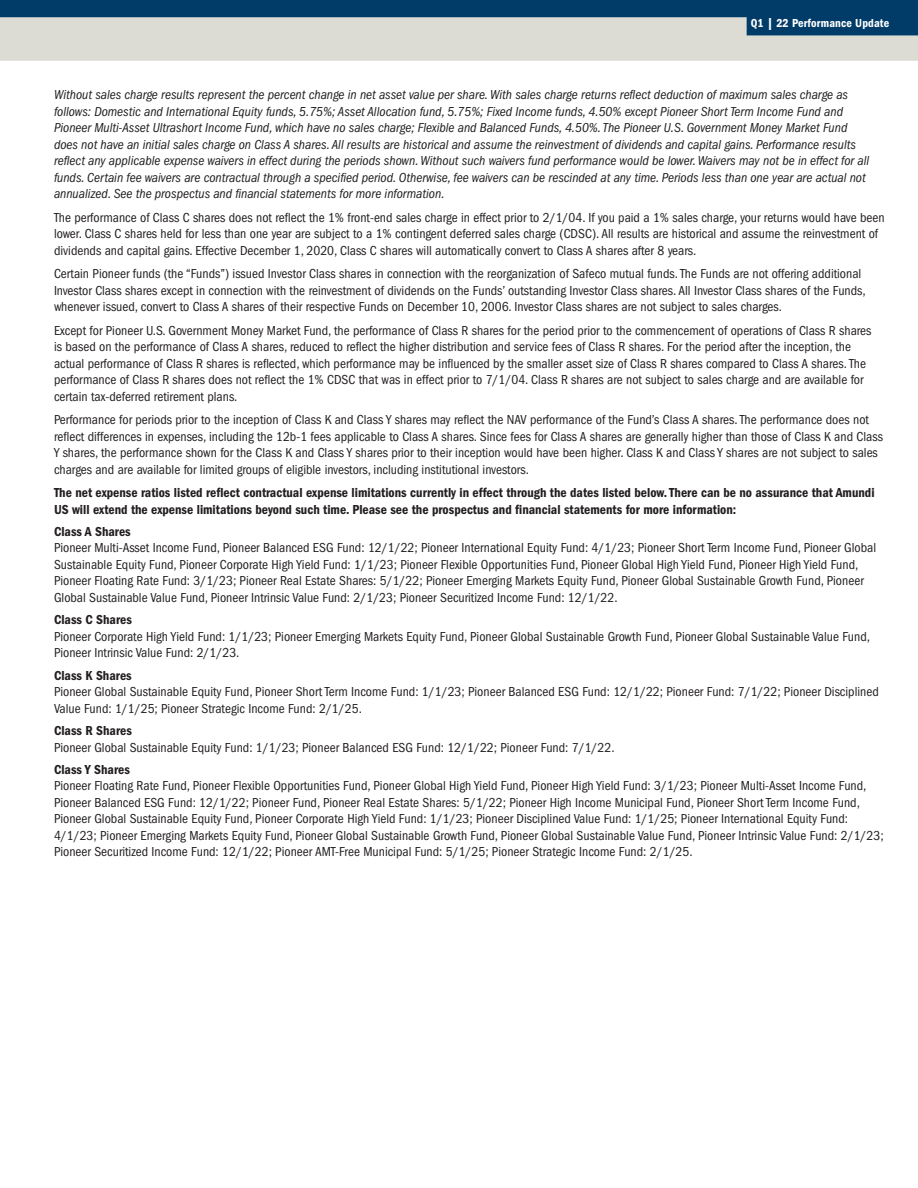
<style>
.page{position:relative;width:918px;height:1188px;background:#fff}
.page>*{position:absolute;margin:0;border:0;box-sizing:border-box;transform-origin:0 0}
.body_1{font:condensed 13.5px/16.5px "Franklin Gothic";color:#231f20}
.t1{font:italic condensed 13.5px/16.5px "Franklin Gothic";color:#231f20}
.head_1{font:600 condensed 13.5px/16.5px "Franklin Gothic";color:#231f20}
.t2{font:600 condensed 12px "Franklin Gothic";letter-spacing:.01em;color:#fff}
</style>
<div class="page">
<div style="left:0;top:0;width:918px;height:54px;background:#013c69"></div>
<svg style="left:0;top:17px;width:918px;height:44px;background:#cacecb"></svg>
<p class="t2" style="left:751px;top:16px;width:140px">Q1 | 22 Performance Update</p>
<p class="t1" style="left:54px;top:87px;width:817px">Without sales charge results represent the percent change in net asset value per share. With sales charge returns reflect deduction of maximum sales charge as follows: Domestic and International Equity funds, 5.75%; Asset Allocation fund, 5.75%; Fixed Income funds, 4.50% except Pioneer Short Term Income Fund and Pioneer Multi-Asset Ultrashort Income Fund, which have no sales charge; Flexible and Balanced Funds, 4.50%. The Pioneer U.S. Government Money Market Fund does not have an initial sales charge on Class A shares. All results are historical and assume the reinvestment of dividends and capital gains. Performance results reflect any applicable expense waivers in effect during the periods shown. Without such waivers fund performance would be lower. Waivers may not be in effect for all funds. Certain fee waivers are contractual through a specified period. Otherwise, fee waivers can be rescinded at any time. Periods less than one year are actual not annualized. See the prospectus and financial statements for more information.</p>
<p class="body_1" style="left:54px;top:209px;width:832px">The performance of Class C shares does not reflect the 1% front-end sales charge in effect prior to 2/1/04. If you paid a 1% sales charge, your returns would have been lower. Class C shares held for less than one year are subject to a 1% contingent deferred sales charge (CDSC). All results are historical and assume the reinvestment of dividends and capital gains. Effective December 1, 2020, Class C shares will automatically convert to Class A shares after 8 years.</p>
<p class="body_1" style="left:54px;top:266px;width:813px">Certain Pioneer funds (the “Funds”) issued Investor Class shares in connection with the reorganization of Safeco mutual funds. The Funds are not offering additional<br>Investor Class shares except in connection with the reinvestment of dividends on the Funds’ outstanding Investor Class shares. All Investor Class shares of the Funds, whenever issued, convert to Class A shares of their respective Funds on December 10, 2006. Investor Class shares are not subject to sales charges.</p>
<p class="body_1" style="left:54px;top:322px;width:819px">Except for Pioneer U.S. Government Money Market Fund, the performance of Class R shares for the period prior to the commencement of operations of Class R shares is based on the performance of Class A shares, reduced to reflect the higher distribution and service fees of Class R shares. For the period after the inception, the actual performance of Class R shares is reflected, which performance may be influenced by the smaller asset size of Class R shares compared to Class A shares. The performance of Class R shares does not reflect the 1% CDSC that was in effect prior to 7/1/04. Class R shares are not subject to sales charge and are available for certain tax-deferred retirement plans.</p>
<p class="body_1" style="left:54px;top:412px;width:830px">Performance for periods prior to the inception of Class K and Class Y shares may reflect the NAV performance of the Fund’s Class A shares. The performance does not reflect differences in expenses, including the 12b-1 fees applicable to Class A shares. Since fees for Class A shares are generally higher than those of Class K and Class Y shares, the performance shown for the Class K and Class Y shares prior to their inception would have been higher. Class K and Class Y shares are not subject to sales charges and are available for limited groups of eligible investors, including institutional investors.</p>
<p class="head_1" style="left:54px;top:485px;width:822px">The net expense ratios listed reflect contractual expense limitations currently in effect through the dates listed below. There can be no assurance that Amundi<br>US will extend the expense limitations beyond such time. Please see the prospectus and financial statements for more information:</p>
<p class="head_1" style="left:54px;top:523px;width:78px">Class A Shares</p>
<p class="body_1" style="left:54px;top:540px;width:824px">Pioneer Multi-Asset Income Fund, Pioneer Balanced ESG Fund: 12/1/22; Pioneer International Equity Fund: 4/1/23; Pioneer Short Term Income Fund, Pioneer Global Sustainable Equity Fund, Pioneer Corporate High Yield Fund: 1/1/23; Pioneer Flexible Opportunities Fund, Pioneer Global High Yield Fund, Pioneer High Yield Fund, Pioneer Floating Rate Fund: 3/1/23; Pioneer Real Estate Shares: 5/1/22; Pioneer Emerging Markets Equity Fund, Pioneer Global Sustainable Growth Fund, Pioneer Global Sustainable Value Fund, Pioneer Intrinsic Value Fund: 2/1/23; Pioneer Securitized Income Fund: 12/1/22.</p>
<p class="head_1" style="left:54px;top:612px;width:79px">Class C Shares</p>
<p class="body_1" style="left:54px;top:628px;width:818px">Pioneer Corporate High Yield Fund: 1/1/23; Pioneer Emerging Markets Equity Fund, Pioneer Global Sustainable Growth Fund, Pioneer Global Sustainable Value Fund,<br>Pioneer Intrinsic Value Fund: 2/1/23.</p>
<p class="head_1" style="left:54px;top:667px;width:79px">Class K Shares</p>
<p class="body_1" style="left:54px;top:684px;width:826px">Pioneer Global Sustainable Equity Fund, Pioneer Short Term Income Fund: 1/1/23; Pioneer Balanced ESG Fund: 12/1/22; Pioneer Fund: 7/1/22; Pioneer Disciplined<br>Value Fund: 1/1/25; Pioneer Strategic Income Fund: 2/1/25.</p>
<p class="head_1" style="left:54px;top:722px;width:79px">Class R Shares</p>
<p class="body_1" style="left:54px;top:739px;width:562px">Pioneer Global Sustainable Equity Fund: 1/1/23; Pioneer Balanced ESG Fund: 12/1/22; Pioneer Fund: 7/1/22.</p>
<p class="head_1" style="left:54px;top:761px;width:77px">Class Y Shares</p>
<p class="body_1" style="left:54px;top:778px;width:831px">Pioneer Floating Rate Fund, Pioneer Flexible Opportunities Fund, Pioneer Global High Yield Fund, Pioneer High Yield Fund: 3/1/23; Pioneer Multi-Asset Income Fund, Pioneer Balanced ESG Fund: 12/1/22; Pioneer Fund, Pioneer Real Estate Shares: 5/1/22; Pioneer High Income Municipal Fund, Pioneer Short Term Income Fund, Pioneer Global Sustainable Equity Fund, Pioneer Corporate High Yield Fund: 1/1/23; Pioneer Disciplined Value Fund: 1/1/25; Pioneer International Equity Fund:<br>4/1/23; Pioneer Emerging Markets Equity Fund, Pioneer Global Sustainable Growth Fund, Pioneer Global Sustainable Value Fund, Pioneer Intrinsic Value Fund: 2/1/23; Pioneer Securitized Income Fund: 12/1/22; Pioneer AMT-Free Municipal Fund: 5/1/25; Pioneer Strategic Income Fund: 2/1/25.</p>
</div>
